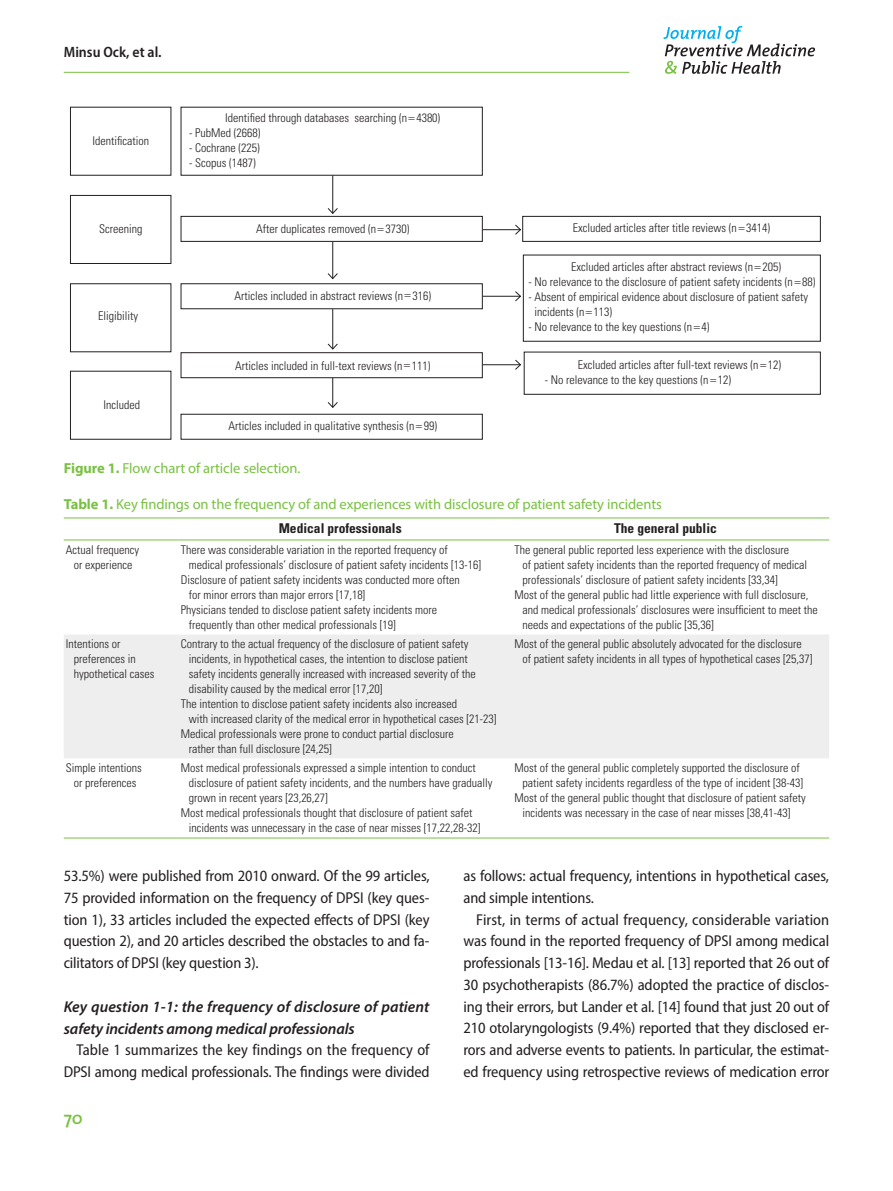
<style>
.page{position:relative;width:893px;height:1191px;background:#fff}
.page>*{position:absolute;margin:0;border:0;box-sizing:border-box;transform-origin:0 0}
.t1{font:600 18px "The Mix";color:#79c142}
.jpmph_본문{font:semi-condensed 15.75px/21.8px "Myriad Pro";letter-spacing:-.01em;color:#231f20;text-align:justify}
.jpmph_소제목{font:italic 600 15.75px/21.8px "Myriad Pro";color:#231f20}
.jpmph_하시라-이름{font:600 semi-condensed 15px "Myriad Pro";color:#231f20}
.jpmph_표그림캡션{font:14.55px "Myriad Pro";letter-spacing:-.005em;color:#79c142}
.jpmph_표머리{font:700 condensed 13.5px "Univers LT Std";color:#231f20}
.jpmph_표본문{font:300 condensed 12px/15px "Univers LT Std";color:#231f20}
.그림지문{font:300 condensed 12px/15px "Univers LT Std";color:#231f20}
.s1{font-family:"Dotum";font-weight:400;font-stretch:normal}
.s2{font-weight:700}
</style>
<div class="page">
<hr style="left:64px;top:72px;width:565px;height:1px;background:#79c142">
<svg style="left:663px;top:26px;width:152px;height:48px"></svg>
<svg style="left:64px;top:518px;width:765px;height:1px"></svg>
<div style="left:64px;top:635px;width:765px;height:123px;background:#eeeeef"></div>
<hr style="left:64px;top:517px;width:115px;height:1px;background:#79c142">
<hr style="left:179px;top:517px;width:323px;height:1px;background:#79c142">
<hr style="left:502px;top:517px;width:327px;height:1px;background:#79c142">
<hr style="left:64px;top:539px;width:115px;height:1px;background:#79c142">
<hr style="left:179px;top:539px;width:323px;height:1px;background:#79c142">
<hr style="left:502px;top:539px;width:327px;height:1px;background:#79c142">
<hr style="left:64px;top:837px;width:115px;height:1px;background:#79c142">
<hr style="left:179px;top:837px;width:323px;height:1px;background:#79c142">
<hr style="left:502px;top:837px;width:327px;height:1px;background:#79c142">
<hr style="left:332px;top:309px;width:1px;height:40px;background:#231f20">
<hr style="left:332px;top:242px;width:1px;height:36px;background:#231f20">
<svg style="left:180px;top:107px;width:303px;height:69px"></svg>
<div style="left:70px;top:195px;width:101px;height:69px;border:1px solid #231f20"></div>
<div style="left:70px;top:283px;width:101px;height:69px;border:1px solid #231f20"></div>
<hr style="left:332px;top:175px;width:1px;height:38px;background:#231f20">
<svg style="left:180px;top:207px;width:303px;height:35px"></svg>
<hr style="left:483px;top:229px;width:37px;height:1px;background:#231f20">
<svg style="left:515px;top:216px;width:306px;height:26px"></svg>
<hr style="left:483px;top:296px;width:37px;height:1px;background:#231f20">
<svg style="left:515px;top:254px;width:306px;height:88px"></svg>
<hr style="left:483px;top:364px;width:37px;height:1px;background:#231f20">
<svg style="left:515px;top:351px;width:306px;height:44px"></svg>
<svg style="left:180px;top:343px;width:303px;height:97px"></svg>
<svg style="left:180px;top:273px;width:303px;height:36px"></svg>
<p class="jpmph_하시라-이름" style="left:64px;top:42px;width:99px">Minsu Ock, et al.</p>
<p class="그림지문" style="left:92px;top:133px;width:58px">Identification</p>
<p class="그림지문" style="left:99px;top:222px;width:45px">Screening</p>
<p class="그림지문" style="left:98px;top:309px;width:41px">Eligibility</p>
<p class="그림지문" style="left:104px;top:397px;width:38px">Included</p>
<p class="그림지문" style="left:225px;top:111px;width:217px">Identified through databases searching (n<span class="s1">=</span>4380)</p>
<p class="그림지문" style="left:189px;top:126px;width:73px">- PubMed (2668)</p>
<p class="그림지문" style="left:189px;top:141px;width:72px">- Cochrane (225)</p>
<p class="그림지문" style="left:189px;top:156px;width:68px">- Scopus (1487)</p>
<p class="그림지문" style="left:256px;top:221px;width:155px">After duplicates removed (n<span class="s1">=</span>3730)</p>
<p class="그림지문" style="left:573px;top:221px;width:199px">Excluded articles after title reviews (n<span class="s1">=</span>3414)</p>
<p class="그림지문" style="left:234px;top:288px;width:198px">Articles included in abstract reviews (n<span class="s1">=</span>316)</p>
<p class="그림지문" style="left:235px;top:358px;width:197px">Articles included in full-text reviews (n<span class="s1">=</span>111)</p>
<p class="그림지문" style="left:228px;top:418px;width:210px">Articles included in qualitative synthesis (n<span class="s1">=</span>99)</p>
<p class="그림지문" style="left:571px;top:260px;width:211px">Excluded articles after abstract reviews (n<span class="s1">=</span>205)</p>
<p class="그림지문" style="left:528px;top:275px;width:289px">- No relevance to the disclosure of patient safety incidents (n<span class="s1">=</span>88)</p>
<p class="그림지문" style="left:534px;top:290px;width:275px;text-indent:-6px">- Absent of empirical evidence about disclosure of patient safety incidents (n<span class="s1">=</span>113)</p>
<p class="그림지문" style="left:528px;top:320px;width:183px">- No relevance to the key questions (n<span class="s1">=</span>4)</p>
<p class="그림지문" style="left:578px;top:357px;width:205px">Excluded articles after full-text reviews (n<span class="s1">=</span>12)</p>
<p class="그림지문" style="left:545px;top:372px;width:188px">- No relevance to the key questions (n<span class="s1">=</span>12)</p>
<p class="jpmph_표그림캡션" style="left:64px;top:459px;width:238px"><span class="s2">Figure 1.</span> Flow chart of article selection.</p>
<p class="jpmph_표그림캡션" style="left:64px;top:495px;width:600px"><span class="s2">Table 1.</span> Key findings on the frequency of and experiences with disclosure of patient safety incidents</p>
<p class="jpmph_표머리" style="left:279px;top:520px;width:124px">Medical professionals</p>
<p class="jpmph_표머리" style="left:614px;top:520px;width:104px">The general public</p>
<p class="jpmph_표본문" style="left:66px;top:542px;width:75px">Actual frequency</p>
<p class="jpmph_표본문" style="left:74px;top:557px;width:60px">or experience</p>
<p class="jpmph_표본문" style="left:189px;top:542px;width:294px;text-indent:-8px">There was considerable variation in the reported frequency of medical professionals’ disclosure of patient safety incidents [13-16]</p>
<p class="jpmph_표본문" style="left:189px;top:572px;width:273px;text-indent:-8px">Disclosure of patient safety incidents was conducted more often for minor errors than major errors [17,18]</p>
<p class="jpmph_표본문" style="left:189px;top:602px;width:250px;text-indent:-8px">Physicians tended to disclose patient safety incidents more frequently than other medical professionals [19]</p>
<p class="jpmph_표본문" style="left:522px;top:542px;width:286px;text-indent:-8px">The general public reported less experience with the disclosure<br>of patient safety incidents than the reported frequency of medical professionals’ disclosure of patient safety incidents [33,34]</p>
<p class="jpmph_표본문" style="left:522px;top:587px;width:297px;text-indent:-8px">Most of the general public had little experience with full disclosure, and medical professionals’ disclosures were insufficient to meet the needs and expectations of the public [35,36]</p>
<p class="jpmph_표본문" style="left:66px;top:636px;width:56px">Intentions or</p>
<p class="jpmph_표본문" style="left:74px;top:651px;width:82px">preferences in hypothetical cases</p>
<p class="jpmph_표본문" style="left:189px;top:636px;width:289px;text-indent:-8px">Contrary to the actual frequency of the disclosure of patient safety incidents, in hypothetical cases, the intention to disclose patient safety incidents generally increased with increased severity of the disability caused by the medical error [17,20]</p>
<p class="jpmph_표본문" style="left:189px;top:696px;width:309px;text-indent:-8px">The intention to disclose patient safety incidents also increased<br>with increased clarity of the medical error in hypothetical cases [21-23]</p>
<p class="jpmph_표본문" style="left:189px;top:726px;width:267px;text-indent:-8px">Medical professionals were prone to conduct partial disclosure rather than full disclosure [24,25]</p>
<p class="jpmph_표본문" style="left:66px;top:760px;width:77px;text-align:center">Simple intentions or preferences</p>
<p class="jpmph_표본문" style="left:189px;top:760px;width:305px;text-indent:-8px">Most medical professionals expressed a simple intention to conduct disclosure of patient safety incidents, and the numbers have gradually grown in recent years [23,26,27]</p>
<p class="jpmph_표본문" style="left:189px;top:805px;width:293px;text-indent:-8px">Most medical professionals thought that disclosure of patient safet incidents was unnecessary in the case of near misses [17,22,28-32]</p>
<p class="jpmph_표본문" style="left:522px;top:636px;width:291px;text-indent:-8px">Most of the general public absolutely advocated for the disclosure of patient safety incidents in all types of hypothetical cases [25,37]</p>
<p class="jpmph_표본문" style="left:514px;top:760px;width:290px;text-align:right">Most of the general public completely supported the disclosure of patient safety incidents regardless of the type of incident [38-43]</p>
<p class="jpmph_표본문" style="left:522px;top:790px;width:285px;text-indent:-8px">Most of the general public thought that disclosure of patient safety incidents was necessary in the case of near misses [38,41-43]</p>
<p class="jpmph_본문" style="left:64px;top:864px;width:367px">53.5%) were published from 2010 onward. Of the 99 articles, 75 provided information on the frequency of DPSI (key ques&shy;tion 1), 33 articles included the expected effects of DPSI (key question 2), and 20 articles described the obstacles to and fa&shy;cilitators of DPSI (key question 3).</p>
<p class="jpmph_소제목" style="left:64px;top:995px;width:367px">Key question 1-1: the frequency of disclosure of patient safety incidents among medical professionals</p>
<p class="jpmph_본문" style="left:64px;top:1038px;width:367px;text-align:right">Table 1 summarizes the key findings on the frequency of<br>DPSI among medical professionals. The findings were divided</p>
<p class="t1" style="left:64px;top:1103px;width:21px">70</p>
<p class="jpmph_본문" style="left:463px;top:864px;width:367px">as follows: actual frequency, intentions in hypothetical cases, and simple intentions.</p>
<p class="jpmph_본문" style="left:463px;top:908px;width:367px;text-indent:13px">First, in terms of actual frequency, considerable variation was found in the reported frequency of DPSI among medical professionals [13-16]. Medau et al. [13] reported that 26 out of 30 psychotherapists (86.7%) adopted the practice of disclos&shy;ing their errors, but Lander et al. [14] found that just 20 out of 210 otolaryngologists (9.4%) reported that they disclosed er&shy;rors and adverse events to patients. In particular, the estimat&shy;ed frequency using retrospective reviews of medication error</p>
</div>
